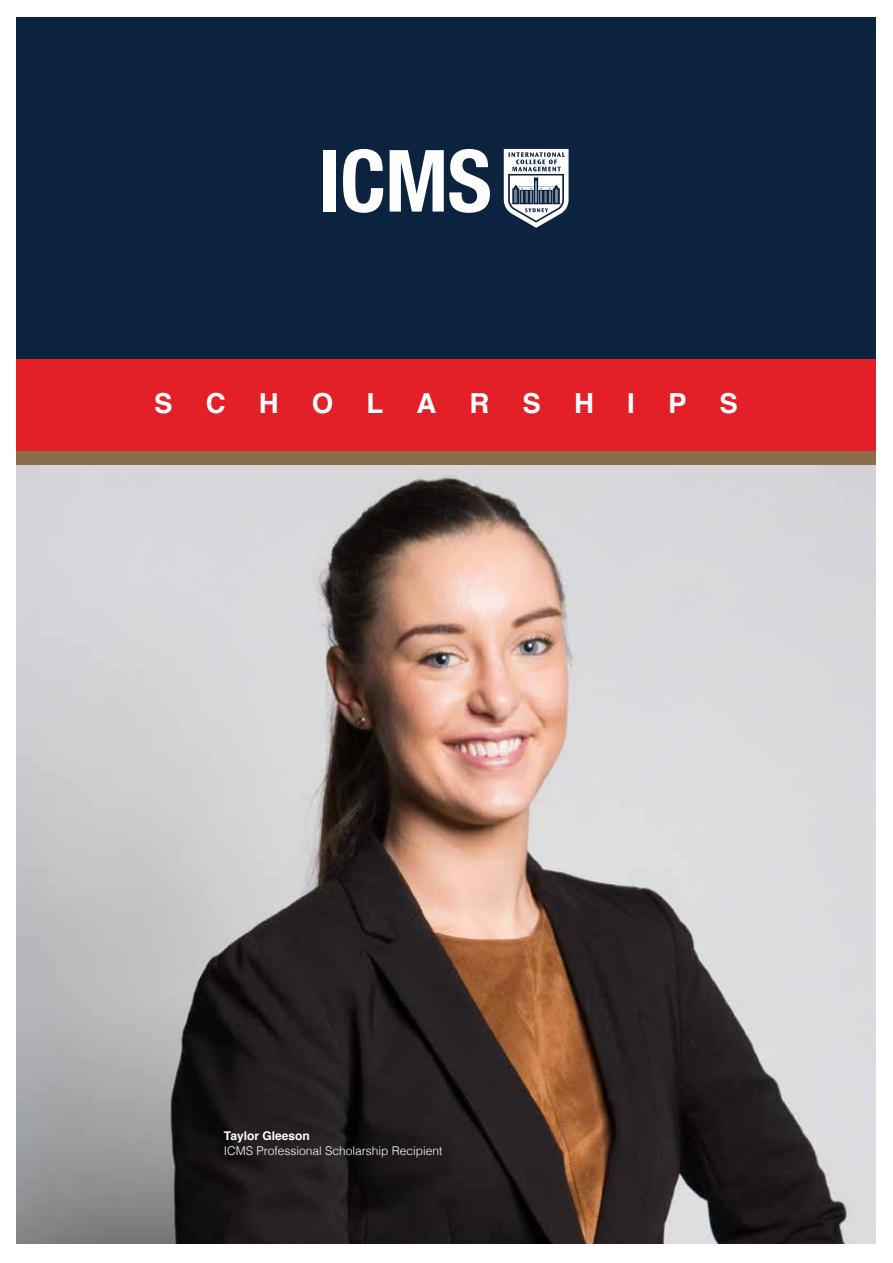
<style>
.page{position:relative;width:893px;height:1263px;background:#fff}
.page>*{position:absolute;margin:0;border:0;box-sizing:border-box;transform-origin:0 0}
.t1{font:700 27.6px "Helvetica";letter-spacing:1.2em;color:#fff}
.t2{font:300 12px "Helvetica";color:#fff}
.t3{font:700 12px "Helvetica";color:#fff}
</style>
<div class="page">
<img style="left:17px;top:464px;width:859px;height:780px">
<div style="left:17px;top:17px;width:859px;height:342px;background:#0c2340"></div>
<svg style="left:504px;top:149px;width:65px;height:79px"></svg>
<div style="left:324px;top:150px;width:12px;height:62px;background:#fff"></div>
<svg style="left:343px;top:149px;width:40px;height:64px"></svg>
<svg style="left:390px;top:149px;width:100px;height:64px"></svg>
<div style="left:17px;top:451px;width:859px;height:13px;background:#8b6d4a"></div>
<div style="left:17px;top:359px;width:859px;height:92px;background:#e31f27"></div>
<h1 class="t1" style="left:154px;top:381px;width:585px">SCHOLARSHIPS</h1>
<p class="t3" style="left:224px;top:1126px;width:87px">Taylor Gleeson</p>
<p class="t2" style="left:224px;top:1141px;width:220px">ICMS Professional Scholarship Recipient</p>
</div>
